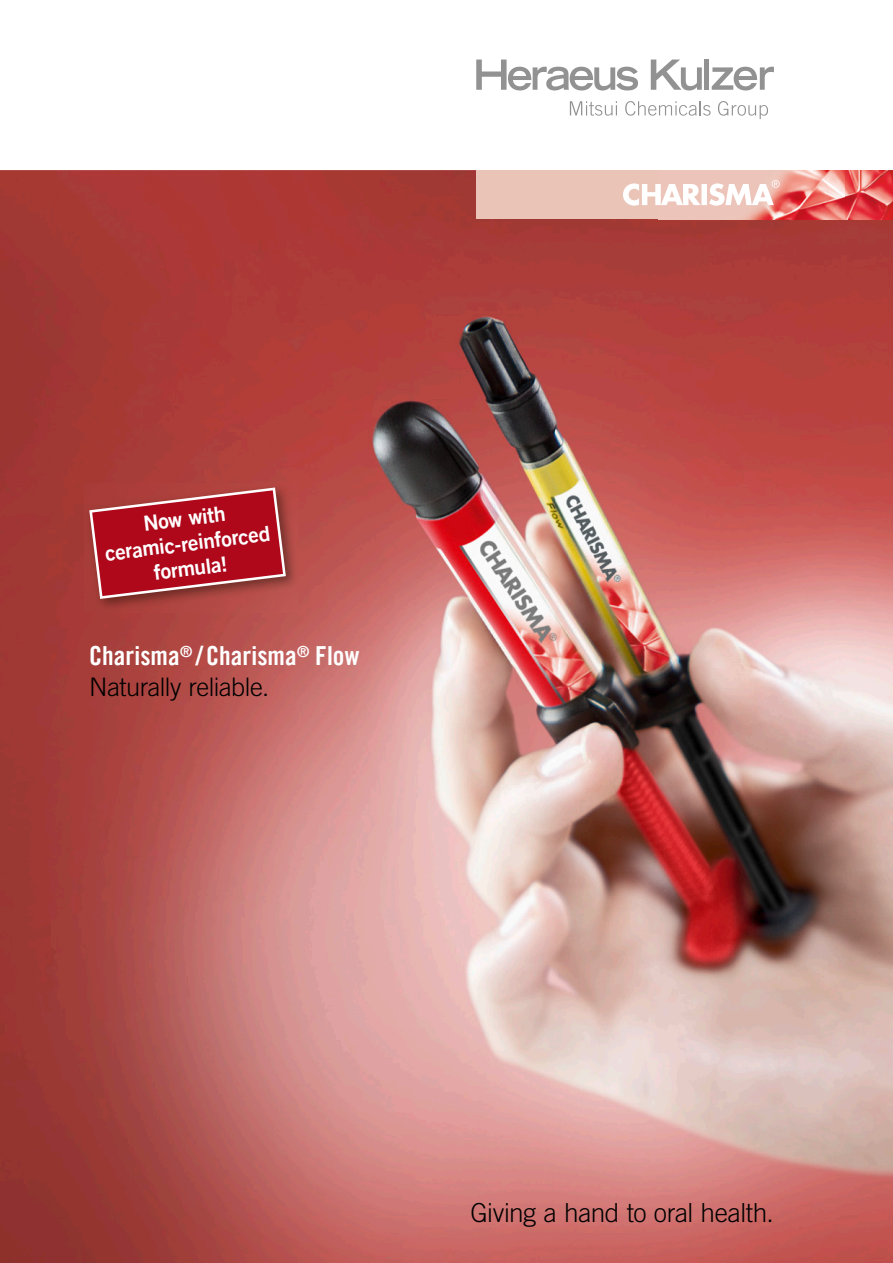
<style>
.page{position:relative;width:893px;height:1263px;background:#fff}
.page>*{position:absolute;margin:0;border:0;box-sizing:border-box;transform-origin:0 0}
.t1{font:300 26.25px "Trade Gothic LT Com";letter-spacing:-.015em;color:#000}
.t2{font:26.25px "Trade Gothic LT Com Bd Cn 20";color:#fff}
.t3{font:300 25.5px "Trade Gothic LT Com";letter-spacing:-.02em;color:#000}
.t4{font:21px/25.2px "Trade Gothic LT Com Bd 2";color:#fff;text-align:center}
</style>
<div class="page">
<img style="left:0;top:170px;width:893px;height:1093px">
<svg style="left:476px;top:60px;width:162px;height:30px"></svg>
<svg style="left:651px;top:60px;width:51px;height:30px"></svg>
<div style="left:704px;top:60px;width:5px;height:30px;background:#929292"></div>
<svg style="left:712px;top:67px;width:62px;height:23px"></svg>
<svg style="left:570px;top:101px;width:47px;height:15px"></svg>
<svg style="left:625px;top:101px;width:86px;height:15px"></svg>
<svg style="left:718px;top:101px;width:50px;height:18px"></svg>
<img style="left:85px;top:483px;width:214px;height:129px">
<svg style="left:89px;top:487px;width:197px;height:112px;background:#af2430"></svg>
<div style="left:476px;top:170px;width:417px;height:49px;background:#ebc4b8"></div>
<img style="left:746px;top:170px;width:147px;height:49px">
<svg style="left:623px;top:180px;width:157px;height:26px"></svg>
<p class="t4" style="left:100px;top:515px;width:168px;rotate:-7deg">Now with ceramic-reinforced formula!</p>
<p class="t2" style="left:89px;top:640px;width:271px">Charisma<sup>®</sup> / Charisma<sup>®</sup> Flow</p>
<p class="t3" style="left:89px;top:672px;width:181px">Naturally reliable.</p>
<p class="t1" style="left:470px;top:1197px;width:305px">Giving a hand to oral health.</p>
</div>
